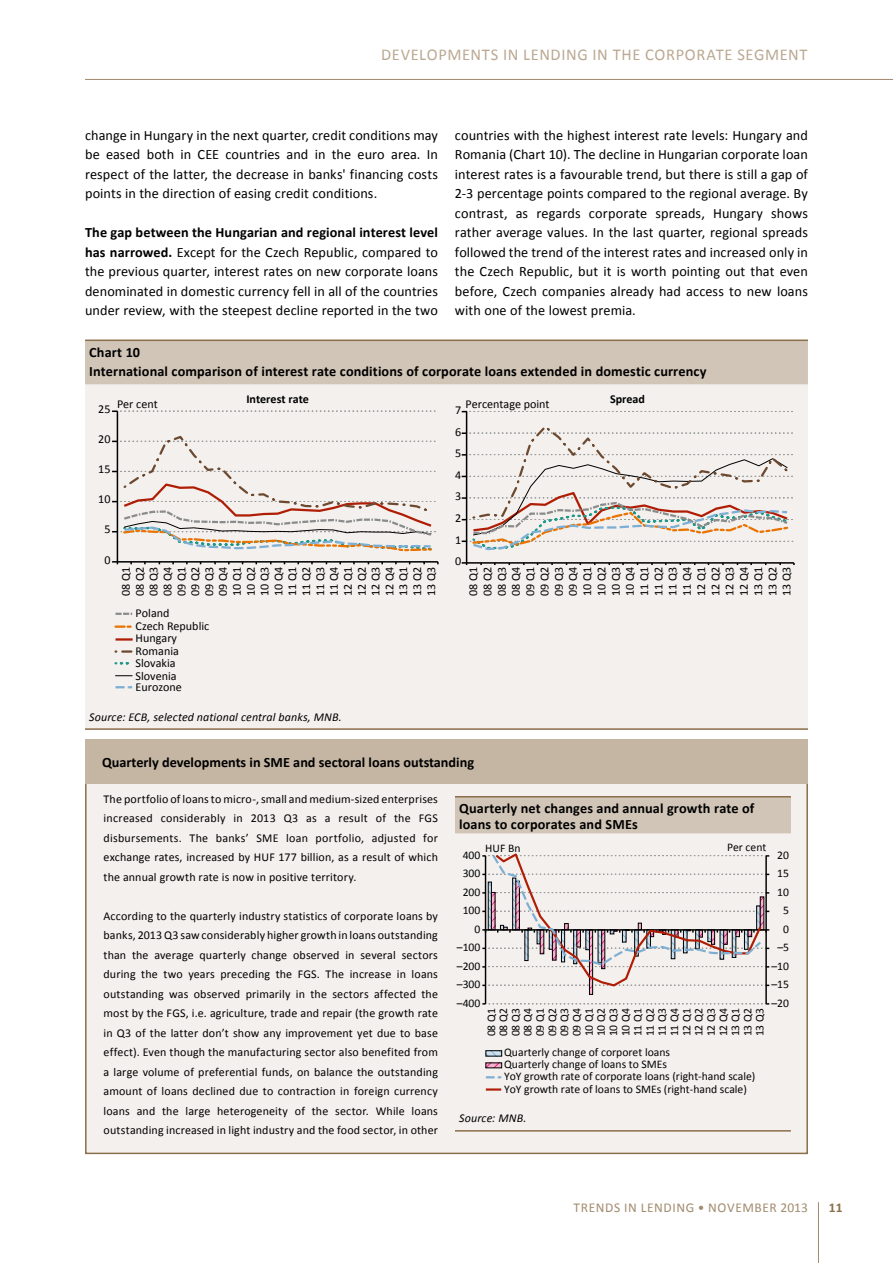
<style>
.page{position:relative;width:893px;height:1263px;background:#fff}
.page>*{position:absolute;margin:0;border:0;box-sizing:border-box;transform-origin:0 0}
.t1{font:16.5px "Calibri";letter-spacing:.035em;color:#baa892}
.t2{font:14.25px/19.5px "Calibri";letter-spacing:.005em;color:#000;text-align:justify}
.t3{font:700 14.25px/15.8px "Calibri";letter-spacing:.005em;color:#000}
.t4{font:13.5px "Calibri";letter-spacing:.045em;color:#a28b6e}
.t5{font:700 13.5px "Calibri";color:#8b6e4a}
.t6{font:12.15px/13.8px "Calibri";color:#000;text-align:justify}
.t7{font:700 12.15px "Calibri";color:#000}
.t8{font:12px/19.5px "Calibri";letter-spacing:.01em;color:#000;text-align:justify}
.t9{font:italic 12px "Calibri";letter-spacing:.01em;color:#000}
.t10{font:11.7px/12.1px "Calibri";color:#030304;text-align:justify}
.s1{font-weight:700}
</style>
<div class="page">
<hr style="left:818px;top:1202px;width:1px;height:61px;background:#a28b6e">
<hr style="left:85px;top:79px;width:808px;height:1px;background:#a28b6e">
<div style="left:86px;top:740px;width:721px;height:413px;background:#f3f0ed"></div>
<div style="left:85px;top:739px;width:723px;height:45px;background:#c5b6a4"></div>
<div style="left:455px;top:797px;width:336px;height:36px;background:#d1c5b7"></div>
<svg style="left:455px;top:833px;width:336px;height:258px"></svg>
<hr style="left:455px;top:796px;width:336px;height:1px;background:#8b6e4a">
<hr style="left:455px;top:1130px;width:336px;height:1px;background:#8b6e4a">
<div style="left:589px;top:929px;width:4px;height:66px;border:1px solid #000"></div>
<hr style="left:765px;top:856px;width:2px;height:148px;background:#000">
<hr style="left:485px;top:856px;width:1px;height:148px;background:#000">
<svg style="left:482px;top:1003px;width:287px;height:1px"></svg>
<svg style="left:487px;top:1052px;width:13px;height:2px"></svg>
<div style="left:485px;top:1050px;width:17px;height:6px;border:1px solid #000"></div>
<svg style="left:487px;top:1064px;width:13px;height:2px"></svg>
<svg style="left:486px;top:1076px;width:15px;height:2px"></svg>
<svg style="left:486px;top:1088px;width:15px;height:2px"></svg>
<svg style="left:482px;top:851px;width:287px;height:137px"></svg>
<div style="left:85px;top:341px;width:723px;height:44px;background:#d1c5b7"></div>
<div style="left:85px;top:385px;width:723px;height:343px;background:#f3f0ed"></div>
<hr style="left:85px;top:339px;width:723px;height:2px;background:#8b6e4a">
<hr style="left:85px;top:728px;width:723px;height:2px;background:#8b6e4a">
<hr style="left:117px;top:411px;width:1px;height:151px;background:#000">
<svg style="left:112px;top:410px;width:325px;height:2px"></svg>
<hr style="left:117px;top:561px;width:321px;height:2px;background:#000">
<svg style="left:112px;top:561px;width:6px;height:3px"></svg>
<svg style="left:112px;top:434px;width:326px;height:118px;background:#e7e1dc"></svg>
<hr style="left:466px;top:412px;width:1px;height:151px;background:#000">
<svg style="left:462px;top:411px;width:332px;height:1px"></svg>
<hr style="left:467px;top:562px;width:327px;height:2px;background:#000">
<svg style="left:462px;top:562px;width:5px;height:3px"></svg>
<svg style="left:462px;top:424px;width:332px;height:127px;background:#e5dfda"></svg>
<svg style="left:116px;top:613px;width:17px;height:2px"></svg>
<svg style="left:116px;top:625px;width:17px;height:3px"></svg>
<hr style="left:116px;top:638px;width:17px;height:3px;background:#b01d05">
<svg style="left:116px;top:650px;width:16px;height:3px"></svg>
<svg style="left:116px;top:662px;width:16px;height:2px"></svg>
<svg style="left:116px;top:686px;width:16px;height:2px"></svg>
<svg style="left:116px;top:675px;width:16px;height:1px"></svg>
<p class="t1" style="left:381px;top:44px;width:428px">DEVELOPMENTS IN LENDING IN THE CORPORATE SEGMENT</p>
<p class="t2" style="left:85px;top:125px;width:354px">change in Hungary in the next quarter, credit conditions may be eased both in CEE countries and in the euro area. In respect of the latter, the decrease in banks' financing costs points in the direction of easing credit conditions.</p>
<p class="t2" style="left:85px;top:223px;width:354px"><span class="s1">The gap between the Hungarian and regional interest level has narrowed.</span> Except for the Czech Republic, compared to the previous quarter, interest rates on new corporate loans denominated in domestic currency fell in all of the countries under review, with the steepest decline reported in the two</p>
<p class="t2" style="left:455px;top:125px;width:354px">countries with the highest interest rate levels: Hungary and Romania (Chart 10). The decline in Hungarian corporate loan interest rates is a favourable trend, but there is still a gap of 2-3 percentage points compared to the regional average. By contrast, as regards corporate spreads, Hungary shows rather average values. In the last quarter, regional spreads followed the trend of the interest rates and increased only in the Czech Republic, but it is worth pointing out that even before, Czech companies already had access to new loans with one of the lowest premia.</p>
<p class="t3" style="left:89px;top:343px;width:619px;line-height:19.2px">Chart 10<br>International comparison of interest rate conditions of corporate loans extended in domestic currency</p>
<p class="t6" style="left:98px;top:397px;width:61px">25 Per cent</p>
<p class="t6" style="left:98px;top:432px;width:14px">20</p>
<p class="t6" style="left:98px;top:462px;width:14px">15</p>
<p class="t6" style="left:98px;top:492px;width:14px">10</p>
<p class="t6" style="left:104px;top:522px;width:8px">5</p>
<p class="t7" style="left:246px;top:391px;width:64px">Interest rate</p>
<p class="t7" style="left:610px;top:391px;width:37px">Spread</p>
<p class="t6" style="left:466px;top:397px;width:86px">Percentage point</p>
<p class="t6" style="left:455px;top:403px;width:8px">7</p>
<p class="t6" style="left:455px;top:425px;width:8px">6</p>
<p class="t6" style="left:455px;top:446px;width:8px">5</p>
<p class="t6" style="left:455px;top:468px;width:8px">4</p>
<p class="t6" style="left:455px;top:489px;width:8px">3</p>
<p class="t6" style="left:455px;top:511px;width:8px">2</p>
<p class="t6" style="left:455px;top:533px;width:8px">1</p>
<p class="t6" style="left:104px;top:553px;width:8px">0</p>
<p class="t6" style="left:455px;top:554px;width:8px">0</p>
<p class="t6" style="left:119px;top:596px;width:31px;rotate:-90deg">08 Q1<br>08 Q2<br>08 Q3<br>08 Q4<br>09 Q1<br>09 Q2<br>09 Q3<br>09 Q4<br>10 Q1<br>10 Q2<br>10 Q3<br>10 Q4<br>11 Q1<br>11 Q2<br>11 Q3<br>11 Q4<br>12 Q1<br>12 Q2<br>12 Q3<br>12 Q4<br>13 Q1<br>13 Q2<br>13 Q3</p>
<p class="t6" style="left:466px;top:596px;width:31px;line-height:14.2px;rotate:-90deg">08 Q1<br>08 Q2<br>08 Q3<br>08 Q4<br>09 Q1<br>09 Q2<br>09 Q3<br>09 Q4<br>10 Q1<br>10 Q2<br>10 Q3<br>10 Q4<br>11 Q1<br>11 Q2<br>11 Q3<br>11 Q4<br>12 Q1<br>12 Q2<br>12 Q3<br>12 Q4<br>13 Q1<br>13 Q2<br>13 Q3</p>
<p class="t6" style="left:136px;top:607px;width:75px;line-height:12.5px;text-align:left">Poland<br>Czech Republic<br>Hungary<br>Romania<br>Slovakia</p>
<p class="t6" style="left:136px;top:680px;width:48px">Eurozone</p>
<p class="t6" style="left:136px;top:669px;width:43px">Slovenia</p>
<p class="t9" style="left:89px;top:708px;width:254px">Source: ECB, selected national central banks, MNB.</p>
<p class="t3" style="left:102px;top:755px;width:374px">Quarterly developments in SME and sectoral loans outstanding</p>
<p class="t3" style="left:459px;top:801px;width:297px">Quarterly net changes and annual growth rate of loans to corporates and SMEs</p>
<p class="t8" style="left:104px;top:789px;width:336px">The portfolio of loans to micro-, small and medium-sized enterprises increased considerably in 2013 Q3 as a result of the FGS disbursements. The banks’ SME loan portfolio, adjusted for exchange rates, increased by HUF 177 billion, as a result of which the annual growth rate is now in positive territory.</p>
<p class="t8" style="left:104px;top:906px;width:336px">According to the quarterly industry statistics of corporate loans by banks, 2013 Q3 saw considerably higher growth in loans outstanding than the average quarterly change observed in several sectors during the two years preceding the FGS. The increase in loans outstanding was observed primarily in the sectors affected the most by the FGS, i.e. agriculture, trade and repair (the growth rate in Q3 of the latter don’t show any improvement yet due to base effect). Even though the manufacturing sector also benefited from a large volume of preferential funds, on balance the outstanding amount of loans declined due to contraction in foreign currency loans and the large heterogeneity of the sector. While loans outstanding increased in light industry and the food sector, in other</p>
<p class="t10" style="left:485px;top:842px;width:37px">HUF Bn</p>
<p class="t10" style="left:727px;top:841px;width:41px">Per cent</p>
<p class="t10" style="left:777px;top:849px;width:13px">20</p>
<p class="t10" style="left:463px;top:849px;width:19px">400</p>
<p class="t10" style="left:463px;top:867px;width:19px">300</p>
<p class="t10" style="left:777px;top:867px;width:13px">15</p>
<p class="t10" style="left:777px;top:886px;width:13px">10</p>
<p class="t10" style="left:463px;top:886px;width:19px">200</p>
<p class="t10" style="left:463px;top:904px;width:19px">100</p>
<p class="t10" style="left:783px;top:904px;width:7px">5</p>
<p class="t10" style="left:783px;top:923px;width:7px">0</p>
<p class="t10" style="left:474px;top:923px;width:7px">0</p>
<p class="t10" style="left:457px;top:941px;width:25px">–100</p>
<p class="t10" style="left:777px;top:941px;width:13px">–5</p>
<p class="t10" style="left:771px;top:960px;width:19px">–10</p>
<p class="t10" style="left:457px;top:960px;width:25px">–200</p>
<p class="t10" style="left:457px;top:978px;width:25px">–300</p>
<p class="t10" style="left:771px;top:978px;width:19px">–15</p>
<p class="t10" style="left:771px;top:997px;width:19px">–20</p>
<p class="t10" style="left:457px;top:997px;width:25px">–400</p>
<p class="t10" style="left:485px;top:1036px;width:30px;rotate:-90deg">08 Q1<br>08 Q2<br>08 Q3<br>08 Q4<br>09 Q1<br>09 Q2<br>09 Q3<br>09 Q4<br>10 Q1<br>10 Q2<br>10 Q3<br>10 Q4<br>11 Q1<br>11 Q2<br>11 Q3<br>11 Q4<br>12 Q1<br>12 Q2<br>12 Q3<br>12 Q4<br>13 Q1<br>13 Q2<br>13 Q3</p>
<p class="t10" style="left:504px;top:1046px;width:253px;text-align:left">Quarterly change of corporet loans<br>Quarterly change of loans to SMEs<br>YoY growth rate of corporate loans (right-hand scale)<br>YoY growth rate of loans to SMEs (right-hand scale)</p>
<p class="t9" style="left:459px;top:1110px;width:69px">Source: MNB.</p>
<p class="t4" style="left:574px;top:1199px;width:236px">TRENDS IN LENDING • NOVEMBER 2013</p>
<p class="t5" style="left:829px;top:1199px;width:15px">11</p>
</div>
